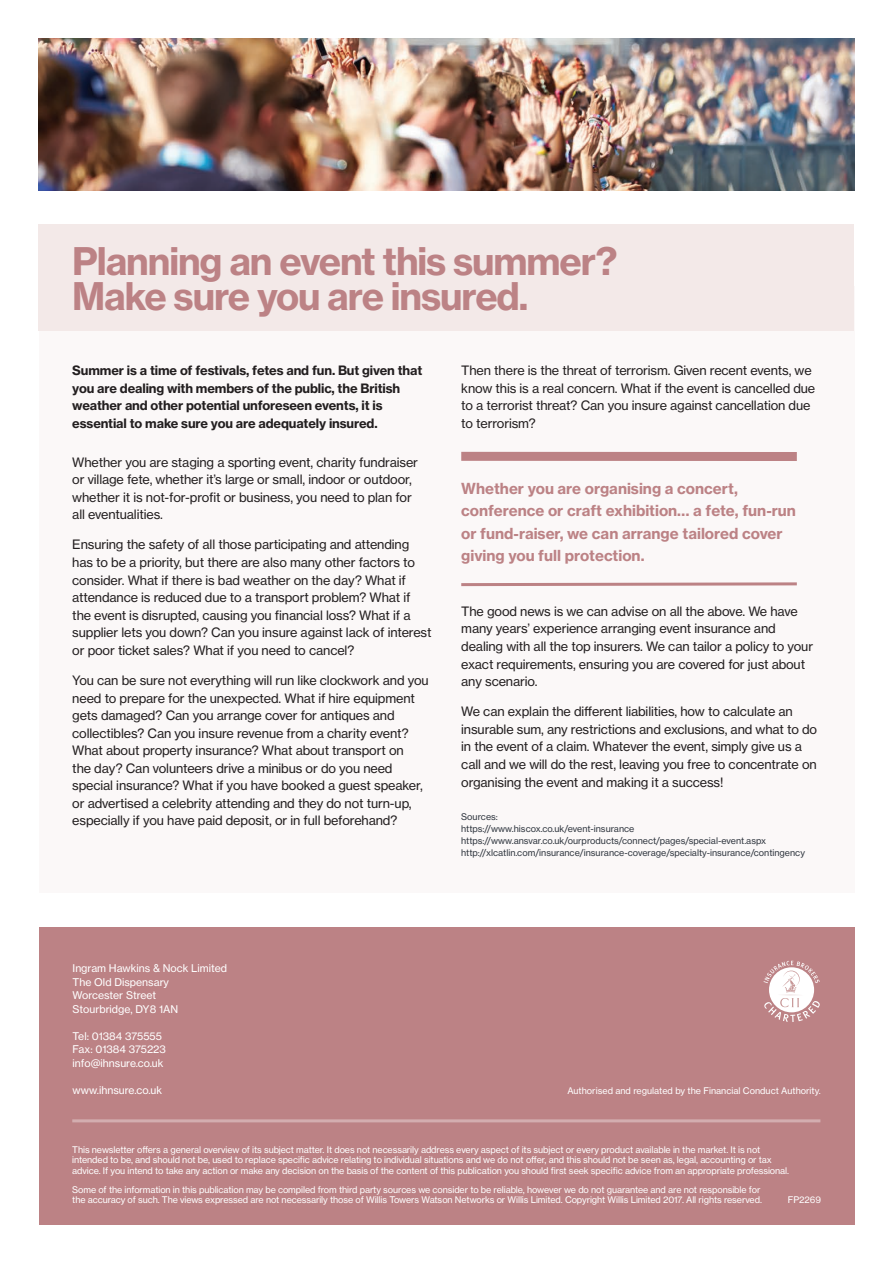
<style>
.page{position:relative;width:893px;height:1263px;background:#fff}
.page>*{position:absolute;margin:0;border:0;box-sizing:border-box;transform-origin:0 0}
.t1{font:37.5px/34.5px "N Haas Grotesk TX Std 75 Bd";letter-spacing:-.03em;color:#bc8285}
.t2{font:15px/22.5px "N Haas Grotesk TX Std 75 Bd";color:#bc8285}
.t3{font:12.75px/17.5px "N Haas Grotesk TX Std 55 Rg";letter-spacing:-.01em;color:#231f20}
.t4{font:12.75px/17.5px "N Haas Grotesk TX Std 75 Bd";letter-spacing:-.01em;color:#231f20}
.t5{font:10.5px/13.5px "N Haas Grotesk TX Std 55 Rg";color:#fff}
.t6{font:9px/10.5px "N Haas Grotesk TX Std 55 Rg";letter-spacing:-.01em;color:#fff}
.t7{font:9px/12px "N Haas Grotesk TX Std 55 Rg";color:#2f363f}
</style>
<div class="page">
<div style="left:39px;top:286px;width:815px;height:607px;background:#fbf8f8"></div>
<div style="left:39px;top:927px;width:816px;height:298px;background:#bc8285"></div>
<svg style="left:763px;top:961px;width:57px;height:61px"></svg>
<hr style="left:72px;top:1119px;width:748px;height:3px;background:#fff">
<div style="left:38px;top:225px;width:816px;height:106px;background:#f3e9e8"></div>
<svg style="left:461px;top:582px;width:336px;height:5px"></svg>
<div style="left:461px;top:452px;width:336px;height:9px;background:#bc8285"></div>
<img style="left:39px;top:38px;width:815px;height:153px">
<h1 class="t1" style="left:72px;top:244px;width:547px">Planning an event this summer?<br>Make sure you are insured.</h1>
<p class="t4" style="left:72px;top:362px;width:351px">Summer is a time of festivals, fetes and fun. But given that you are dealing with members of the public, the British weather and other potential unforeseen events, it is essential to make sure you are adequately insured.</p>
<p class="t3" style="left:72px;top:453px;width:347px">Whether you are staging a sporting event, charity fundraiser or village fete, whether it’s large or small, indoor or outdoor, whether it is not-for-profit or business, you need to plan for all eventualities.</p>
<p class="t3" style="left:72px;top:536px;width:361px">Ensuring the safety of all those participating and attending has to be a priority, but there are also many other factors to consider. What if there is bad weather on the day? What if attendance is reduced due to a transport problem? What if the event is disrupted, causing you financial loss? What if a supplier lets you down? Can you insure against lack of interest or poor ticket sales? What if you need to cancel?</p>
<p class="t3" style="left:72px;top:672px;width:358px">You can be sure not everything will run like clockwork and you need to prepare for the unexpected. What if hire equipment gets damaged? Can you arrange cover for antiques and collectibles? Can you insure revenue from a charity event?<br>What about property insurance? What about transport on<br>the day? Can volunteers drive a minibus or do you need special insurance? What if you have booked a guest speaker, or advertised a celebrity attending and they do not turn-up, especially if you have paid deposit, or in full beforehand?</p>
<p class="t3" style="left:461px;top:361px;width:356px">Then there is the threat of terrorism. Given recent events, we know this is a real concern. What if the event is cancelled due to a terrorist threat? Can you insure against cancellation due to terrorism?</p>
<p class="t2" style="left:461px;top:477px;width:336px">Whether you are organising a concert, conference or craft exhibition… a fete, fun-run or fund-raiser, we can arrange tailored cover giving you full protection.</p>
<p class="t3" style="left:461px;top:602px;width:353px">The good news is we can advise on all the above. We have many years’ experience arranging event insurance and dealing with all the top insurers. We can tailor a policy to your exact requirements, ensuring you are covered for just about any scenario.</p>
<p class="t3" style="left:461px;top:703px;width:357px">We can explain the different liabilities, how to calculate an insurable sum, any restrictions and exclusions, and what to do in the event of a claim. Whatever the event, simply give us a call and we will do the rest, leaving you free to concentrate on organising the event and making it a success!</p>
<p class="t7" style="left:461px;top:811px;width:345px">Sources:<br>https://www.hiscox.co.uk/event-insurance https://www.ansvar.co.uk/ourproducts/connect/pages/special-event.aspx http://xlcatlin.com/insurance/insurance-coverage/specialty-insurance/contingency</p>
<p class="t5" style="left:73px;top:962px;width:156px">Ingram Hawkins &amp; Nock Limited<br>The Old Dispensary<br>Worcester Street<br>Stourbridge, DY8 1AN</p>
<p class="t5" style="left:73px;top:1029px;width:95px">Tel: 01384 375555<br>Fax: 01384 375223 info@ihnsure.co.uk</p>
<p class="t5" style="left:73px;top:1083px;width:91px">www.ihnsure.co.uk</p>
<p class="t6" style="left:567px;top:1085px;width:255px">Authorised and regulated by the Financial Conduct Authority.</p>
<p class="t6" style="left:72px;top:1144px;width:718px">This newsletter offers a general overview of its subject matter. It does not necessarily address every aspect of its subject or every product available in the market. It is not intended to be, and should not be, used to replace specific advice relating to individual situations and we do not offer, and this should not be seen as, legal, accounting or tax advice. If you intend to take any action or make any decision on the basis of the content of this publication you should first seek specific advice from an appropriate professional.</p>
<p class="t6" style="left:72px;top:1184px;width:691px">Some of the information in this publication may be compiled from third party sources we consider to be reliable, however we do not guarantee and are not responsible for the accuracy of such. The views expressed are not necessarily those of Willis Towers Watson Networks or Willis Limited. Copyright Willis Limited 2017. All rights reserved.</p>
<p class="t6" style="left:788px;top:1195px;width:35px">FP2269</p>
</div>
